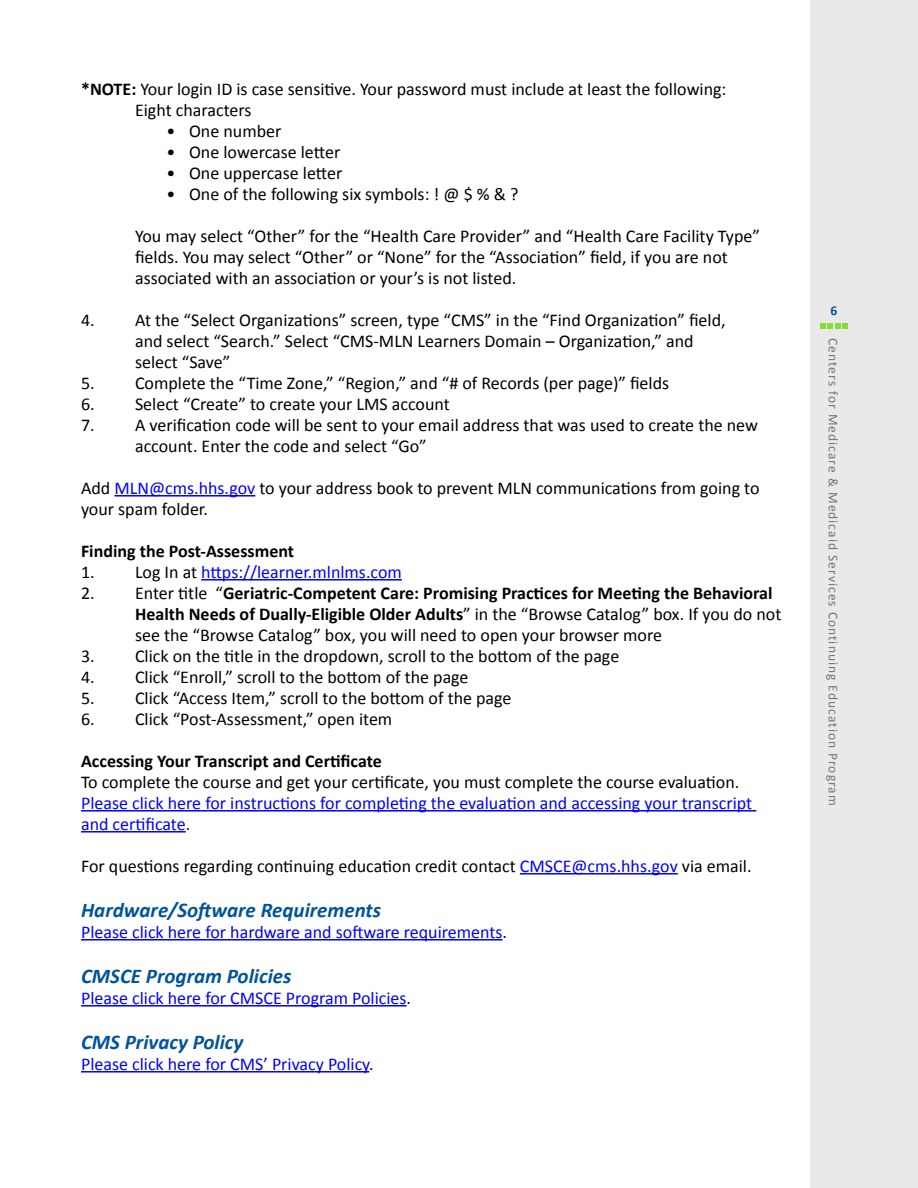
<style>
.page{position:relative;width:918px;height:1188px;background:#fff}
.page>*{position:absolute;margin:0;border:0;box-sizing:border-box;transform-origin:0 0}
.t1{font:italic 700 21px "Calibri";color:#00539b}
.t2{font:18px/21px "Calibri";color:#000}
.t3{font:18px/21px "Calibri";color:#00f}
.t4{font:700 18px "Calibri";color:#000}
.t5{font:13.5px "Calibri";letter-spacing:.075em;color:#777}
.t6{font:700 13.5px "Calibri";color:#00539b}
.s1{font-weight:700}
.s2{color:#00f}
.s3{color:#000}
.s4{font-weight:400}
</style>
<div class="page">
<div style="left:810px;top:0;width:108px;height:1188px;background:#e9e9e9"></div>
<svg style="left:820px;top:323px;width:28px;height:6px"></svg>
<hr style="left:114px;top:495px;width:141px;height:2px;background:#00f">
<hr style="left:201px;top:579px;width:201px;height:2px;background:#00f">
<hr style="left:81px;top:810px;width:675px;height:2px;background:#00f">
<hr style="left:81px;top:831px;width:105px;height:2px;background:#00f">
<hr style="left:520px;top:873px;width:158px;height:2px;background:#00f">
<hr style="left:81px;top:939px;width:422px;height:2px;background:#00f">
<hr style="left:81px;top:1005px;width:326px;height:2px;background:#00f">
<hr style="left:81px;top:1071px;width:288px;height:2px;background:#00f">
<p class="t2" style="left:81px;top:78px;width:647px"><span class="s1">*NOTE:</span> Your login ID is case sensitive. Your password must include at least the following:</p>
<p class="t2" style="left:135px;top:99px;width:118px">Eight characters</p>
<p class="t2" style="left:167px;top:120px;width:116px">• One number</p>
<p class="t2" style="left:167px;top:141px;width:175px">• One lowercase letter</p>
<p class="t2" style="left:167px;top:162px;width:177px">• One uppercase letter</p>
<p class="t2" style="left:167px;top:183px;width:353px">• One of the following six symbols: ! @ $ % &amp; ?</p>
<p class="t2" style="left:135px;top:225px;width:626px">You may select “Other” for the “Health Care Provider” and “Health Care Facility Type”</p>
<p class="t2" style="left:135px;top:246px;width:594px">fields. You may select “Other” or “None” for the “Association” field, if you are not</p>
<p class="t2" style="left:135px;top:267px;width:383px">associated with an association or your’s is not listed.</p>
<p class="t2" style="left:81px;top:309px;width:646px">4. At the “Select Organizations” screen, type “CMS” in the “Find Organization” field,</p>
<p class="t2" style="left:135px;top:330px;width:560px">and select “Search.” Select “CMS-MLN Learners Domain – Organization,” and</p>
<p class="t2" style="left:135px;top:351px;width:97px">select “Save”</p>
<p class="t2" style="left:81px;top:372px;width:590px">5. Complete the “Time Zone,” “Region,” and “# of Records (per page)” fields</p>
<p class="t2" style="left:81px;top:393px;width:370px">6. Select “Create” to create your LMS account</p>
<p class="t2" style="left:81px;top:414px;width:678px">7. A verification code will be sent to your email address that was used to create the new</p>
<p class="t2" style="left:135px;top:435px;width:293px">account. Enter the code and select “Go”</p>
<p class="t2" style="left:81px;top:477px;width:680px">Add <span class="s2">MLN@cms.hhs.gov</span> to your address book to prevent MLN communications from going to your spam folder.</p>
<p class="t4" style="left:81px;top:539px;width:215px">Finding the Post-Assessment</p>
<p class="t3" style="left:81px;top:561px;width:322px"><span class="s3">1. Log In at</span> https://learner.mlnlms.com</p>
<p class="t4" style="left:81px;top:581px;width:693px"><span class="s4">2. Enter title “</span>Geriatric-Competent Care: Promising Practices for Meeting the Behavioral</p>
<p class="t4" style="left:135px;top:602px;width:648px">Health Needs of Dually-Eligible Older Adults<span class="s4">” in the “Browse Catalog” box. If you do not</span></p>
<p class="t2" style="left:135px;top:624px;width:528px">see the “Browse Catalog” box, you will need to open your browser more</p>
<p class="t2" style="left:81px;top:645px;width:540px">3. Click on the title in the dropdown, scroll to the bottom of the page</p>
<p class="t2" style="left:81px;top:666px;width:389px">4. Click “Enroll,” scroll to the bottom of the page</p>
<p class="t2" style="left:81px;top:687px;width:432px">5. Click “Access Item,” scroll to the bottom of the page</p>
<p class="t2" style="left:81px;top:708px;width:313px">6. Click “Post-Assessment,” open item</p>
<p class="t4" style="left:81px;top:749px;width:302px">Accessing Your Transcript and Certificate</p>
<p class="t3" style="left:81px;top:771px;width:673px"><span class="s3">To complete the course and get your certificate, you must complete the course evaluation.<br></span>Please click here for instructions for completing the evaluation and accessing your transcript</p>
<p class="t3" style="left:81px;top:813px;width:111px">and certificate<span class="s3">.</span></p>
<p class="t2" style="left:81px;top:855px;width:672px">For questions regarding continuing education credit contact <span class="s2">CMSCE@cms.hhs.gov</span> via email.</p>
<h2 class="t1" style="left:81px;top:896px;width:302px">Hardware/Software Requirements</h2>
<p class="t3" style="left:81px;top:921px;width:427px">Please click here for hardware and software requirements<span class="s3">.</span></p>
<h2 class="t1" style="left:81px;top:962px;width:212px">CMSCE Program Policies</h2>
<p class="t3" style="left:81px;top:987px;width:332px">Please click here for CMSCE Program Policies<span class="s3">.</span></p>
<h2 class="t1" style="left:81px;top:1028px;width:164px">CMS Privacy Policy</h2>
<p class="t3" style="left:81px;top:1053px;width:294px">Please click here for CMS’ Privacy Policy<span class="s3">.</span></p>
<p class="t6" style="left:830px;top:302px;width:8px">6</p>
<p class="t5" style="left:842px;top:338px;width:469px;rotate:90deg">Centers for Medicare &amp; Medicaid Services Continuing Education Program</p>
</div>
